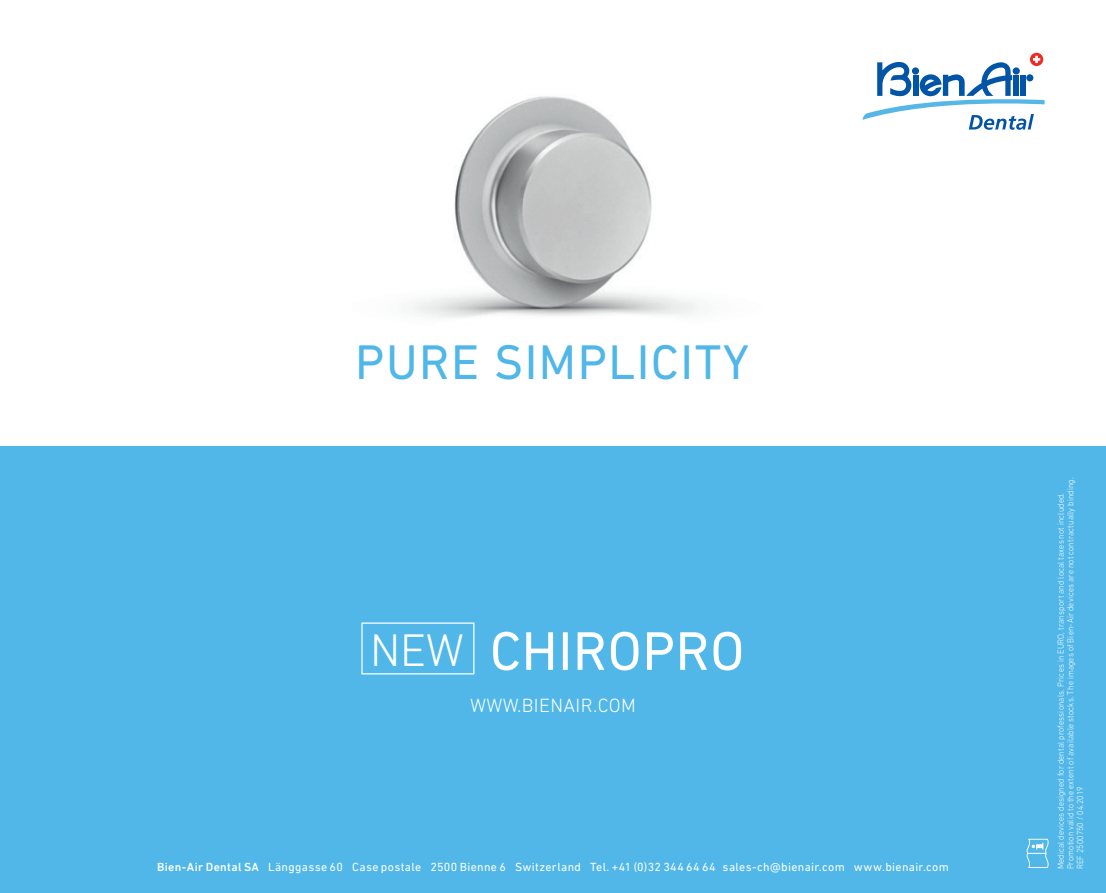
<style>
.page{position:relative;width:1106px;height:893px;background:#fff}
.page>*{position:absolute;margin:0;border:0;box-sizing:border-box;transform-origin:0 0}
.t1{font:55.35px "DIN Next W1 G";letter-spacing:.01em;color:#fff}
.t2{font:49.5px "DIN Next W1 G";letter-spacing:.03em;color:#50b7e8}
.t3{font:300 46.5px "DIN Next W1 G";color:#fff}
.t4{font:300 19.5px "DIN Next W1 G";letter-spacing:.02em;color:#fff}
.Style_de_paragraphe{font:12px "DIN Next W1 G";letter-spacing:.03em;color:#fff}
.t5{font:300 9px/9.8px "DIN Next W1 G";letter-spacing:.02em;color:#fff;scale:.9 1}
.s1{font-weight:500}
</style>
<div class="page">
<div style="left:0;top:446px;width:1106px;height:447px;background:#50b7e8"></div>
<svg style="left:1030px;top:53px;width:13px;height:13px"></svg>
<svg style="left:862px;top:56px;width:182px;height:74px"></svg>
<img style="left:412px;top:96px;width:287px;height:222px">
<img style="left:475px;top:97px;width:71px;height:42px">
<svg style="left:1026px;top:839px;width:22px;height:29px"></svg>
<div style="left:361px;top:622px;width:113px;height:52px;border:1px solid #fff"></div>
<p class="t2" style="left:355px;top:333px;width:395px">PURE SIMPLICITY</p>
<p class="t3" style="left:370px;top:623px;width:95px">NEW</p>
<p class="t1" style="left:490px;top:619px;width:256px">CHIROPRO</p>
<p class="t4" style="left:470px;top:695px;width:167px">WWW.BIENAIR.COM</p>
<p class="Style_de_paragraphe" style="left:157px;top:860px;width:793px"><span class="s1">Bien-Air Dental SA</span> Länggasse 60 Case postale 2500 Bienne 6 Switzerland Tel. +41 (0)32 344 64 64 sales-ch@bienair.com www.bienair.com</p>
<p class="t5" style="left:1065px;top:869px;width:437px;rotate:-90deg">Promotion valid to the extent of available stocks. The images of Bien-Air devices are not contractually binding.<br>REF 2500750 / 04.2019</p>
<p class="t5" style="left:1055px;top:869px;width:420px;rotate:-90deg">Medical devices designed for dental professionals. Prices in EURO, transport and local taxes not included.</p>
</div>
